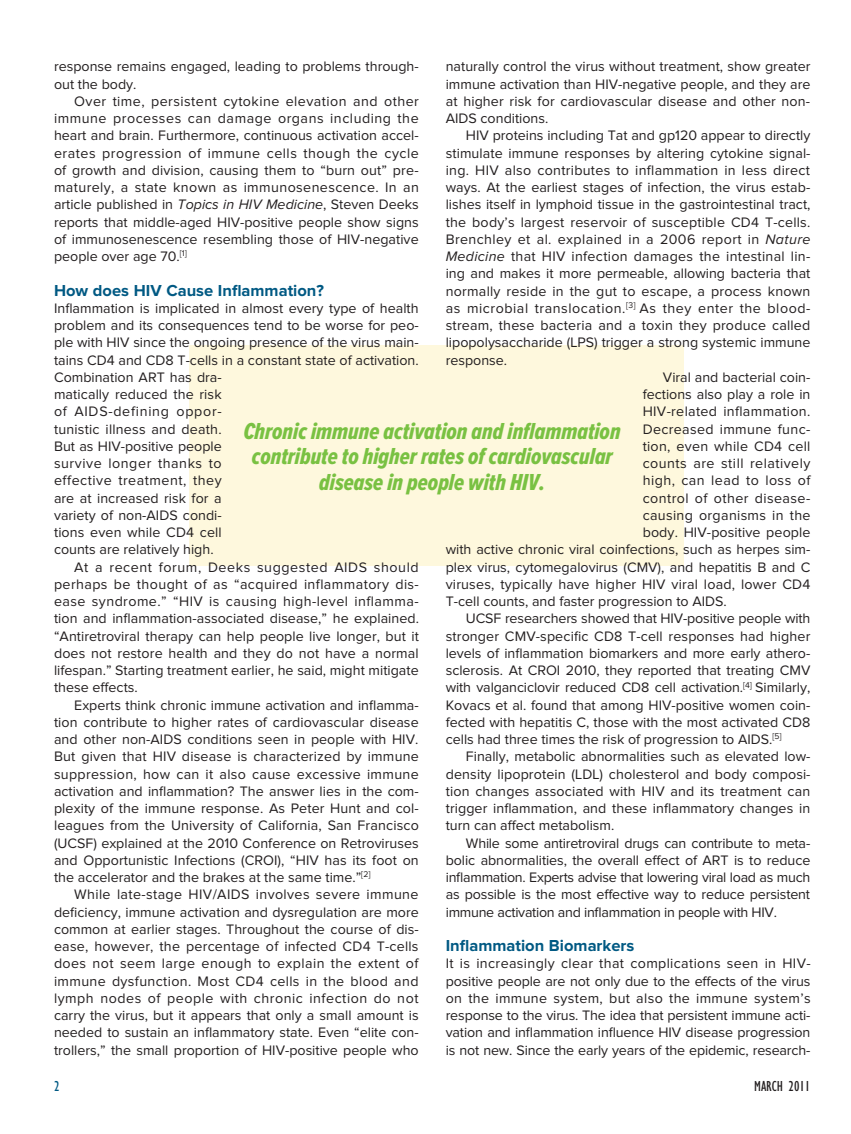
<style>
.page{position:relative;width:851px;height:1134px;background:#fff}
.page>*{position:absolute;margin:0;border:0;box-sizing:border-box;transform-origin:0 0}
.pull-R{font:24px/25.5px "Proxima Nova Ex Cn Extrabld It";color:#79c142;text-align:center}
.sub{font:700 16.5px "Proxima Nova";color:#005983}
.t1{font:condensed 15px "Gill Sans";color:#231f20}
.t2{font:condensed 15px "Gill Sans";color:#005983}
.story-noIndent{font:14.25px/17.2px "Proxima Nova";color:#231f20;text-align:justify}
.story-noIndent-2{font:14.25px "Proxima Nova";letter-spacing:.025em;color:#231f20}
.story-noIndent-3{font:14.25px "Proxima Nova";letter-spacing:.02em;color:#231f20}
.story-noIndent-4{font:14.25px "Proxima Nova";letter-spacing:.03em;color:#231f20}
.story-noIndent-5{font:14.25px "Proxima Nova";letter-spacing:.035em;color:#231f20}
.s1{font-style:italic}
</style>
<div class="page">
<div style="left:189px;top:345px;width:494px;height:221px;background:#fef8dd"></div>
<p class="story-noIndent" style="left:54px;top:58px;width:366px">response remains engaged, leading to problems through&shy;out the body.</p>
<p class="story-noIndent" style="left:54px;top:93px;width:366px;text-indent:20px">Over time, persistent cytokine elevation and other immune processes can damage organs including the heart and brain. Furthermore, continuous activation accel&shy;erates progression of immune cells though the cycle of growth and division, causing them to “burn out” pre&shy;maturely, a state known as immunosenescence. In an article published in <span class="s1">Topics in HIV Medicine</span>, Steven Deeks reports that middle-aged HIV-positive people show signs of immunosenescence resembling those of HIV-negative people over age 70.<sup>[1]</sup></p>
<p class="sub" style="left:54px;top:281px;width:271px">How does HIV Cause Inflammation?</p>
<p class="story-noIndent" style="left:54px;top:300px;width:366px;text-align:left">Inflammation is implicated in almost every type of health problem and its consequences tend to be worse for peo&shy;ple with HIV since the ongoing presence of the virus main&shy;tains CD4 and CD8 T-cells in a constant state of activation.<br>Combination ART has dra-<br>matically reduced the risk<br>of AIDS-defining oppor-<br>tunistic illness and death.<br>But as HIV-positive people<br>survive longer thanks to<br>effective treatment, they<br>are at increased risk for a<br>variety of non-AIDS condi-<br>tions even while CD4 cell<br>counts are relatively high.</p>
<p class="story-noIndent" style="left:54px;top:558px;width:366px;text-indent:20px">At a recent forum, Deeks suggested AIDS should perhaps be thought of as “acquired inflammatory dis&shy;ease syndrome.” “HIV is causing high-level inflamma&shy;tion and inflammation-associated disease,” he explained. “Antiretroviral therapy can help people live longer, but it does not restore health and they do not have a normal lifespan.” Starting treatment earlier, he said, might mitigate these effects.</p>
<p class="story-noIndent" style="left:54px;top:696px;width:366px;text-indent:20px">Experts think chronic immune activation and inflamma&shy;tion contribute to higher rates of cardiovascular disease and other non-AIDS conditions seen in people with HIV.<br>But given that HIV disease is characterized by immune suppression, how can it also cause excessive immune activation and inflammation? The answer lies in the com&shy;plexity of the immune response. As Peter Hunt and col&shy;leagues from the University of California, San Francisco (UCSF) explained at the 2010 Conference on Retroviruses and Opportunistic Infections (CROI), “HIV has its foot on the accelerator and the brakes at the same time.”<sup>[2]</sup></p>
<p class="story-noIndent" style="left:54px;top:886px;width:366px;text-indent:20px">While late-stage HIV/AIDS involves severe immune deficiency, immune activation and dysregulation are more common at earlier stages. Throughout the course of dis&shy;ease, however, the percentage of infected CD4 T-cells does not seem large enough to explain the extent of immune dysfunction. Most CD4 cells in the blood and lymph nodes of people with chronic infection do not carry the virus, but it appears that only a small amount is needed to sustain an inflammatory state. Even “elite con&shy;trollers,” the small proportion of HIV-positive people who</p>
<p class="story-noIndent" style="left:446px;top:58px;width:366px">naturally control the virus without treatment, show greater immune activation than HIV-negative people, and they are at higher risk for cardiovascular disease and other non-AIDS conditions.</p>
<p class="story-noIndent" style="left:446px;top:127px;width:366px;text-indent:20px">HIV proteins including Tat and gp120 appear to directly stimulate immune responses by altering cytokine signal&shy;ing. HIV also contributes to inflammation in less direct ways. At the earliest stages of infection, the virus estab&shy;lishes itself in lymphoid tissue in the gastrointestinal tract, the body’s largest reservoir of susceptible CD4 T-cells.<br>Brenchley et al. explained in a 2006 report in <span class="s1">Nature Medicine</span> that HIV infection damages the intestinal lin&shy;ing and makes it more permeable, allowing bacteria that normally reside in the gut to escape, a process known as microbial translocation.<sup>[3]</sup> As they enter the blood&shy;stream, these bacteria and a toxin they produce called lipopolysaccharide (LPS) trigger a strong systemic immune response.</p>
<p class="story-noIndent" style="left:663px;top:369px;width:149px">Viral and bacterial coin-</p>
<p class="story-noIndent" style="left:642px;top:386px;width:169px">fections also play a role in</p>
<p class="story-noIndent-2" style="left:642px;top:404px;width:169px">HIV-related inflammation.</p>
<p class="story-noIndent-2" style="left:642px;top:421px;width:169px">Decreased immune func-</p>
<p class="story-noIndent-3" style="left:642px;top:438px;width:169px">tion, even while CD4 cell</p>
<p class="story-noIndent-5" style="left:642px;top:455px;width:169px">counts are still relatively</p>
<p class="story-noIndent-4" style="left:642px;top:473px;width:169px">high, can lead to loss of</p>
<p class="story-noIndent-4" style="left:642px;top:490px;width:169px">control of other disease-</p>
<p class="story-noIndent-3" style="left:642px;top:507px;width:169px">causing organisms in the</p>
<p class="story-noIndent" style="left:642px;top:524px;width:169px">body. HIV-positive people</p>
<p class="story-noIndent" style="left:446px;top:541px;width:366px">with active chronic viral coinfections, such as herpes sim-</p>
<p class="story-noIndent" style="left:446px;top:558px;width:366px">plex virus, cytomegalovirus (CMV), and hepatitis B and C</p>
<p class="story-noIndent" style="left:446px;top:576px;width:366px">viruses, typically have higher HIV viral load, lower CD4</p>
<p class="story-noIndent" style="left:446px;top:593px;width:282px">T-cell counts, and faster progression to AIDS.</p>
<p class="story-noIndent" style="left:446px;top:610px;width:366px;text-indent:20px">UCSF researchers showed that HIV-positive people with stronger CMV-specific CD8 T-cell responses had higher levels of inflammation biomarkers and more early athero&shy;sclerosis. At CROI 2010, they reported that treating CMV with valganciclovir reduced CD8 cell activation.<sup>[4]</sup> Similarly, Kovacs et al. found that among HIV-positive women coin&shy;fected with hepatitis C, those with the most activated CD8 cells had three times the risk of progression to AIDS.<sup>[5]</sup></p>
<p class="story-noIndent" style="left:446px;top:748px;width:366px;text-indent:20px">Finally, metabolic abnormalities such as elevated low&shy;density lipoprotein (LDL) cholesterol and body composi&shy;tion changes associated with HIV and its treatment can trigger inflammation, and these inflammatory changes in turn can affect metabolism.</p>
<p class="story-noIndent" style="left:446px;top:834px;width:366px;text-indent:20px">While some antiretroviral drugs can contribute to meta&shy;bolic abnormalities, the overall effect of ART is to reduce inflammation. Experts advise that lowering viral load as much as possible is the most effective way to reduce persistent immune activation and inflammation in people with HIV.</p>
<p class="sub" style="left:446px;top:936px;width:190px">Inflammation Biomarkers</p>
<p class="story-noIndent" style="left:446px;top:955px;width:366px">It is increasingly clear that complications seen in HIV&shy;positive people are not only due to the effects of the virus on the immune system, but also the immune system’s response to the virus. The idea that persistent immune acti&shy;vation and inflammation influence HIV disease progression is not new. Since the early years of the epidemic, research-</p>
<p class="pull-R" style="left:244px;top:419px;width:378px">Chronic immune activation and inflammation contribute to higher rates of cardiovascular disease in people with HIV.</p>
<p class="t2" style="left:54px;top:1078px;width:7px">2</p>
<p class="t1" style="left:754px;top:1078px;width:58px">MARCH 2011</p>
</div>
